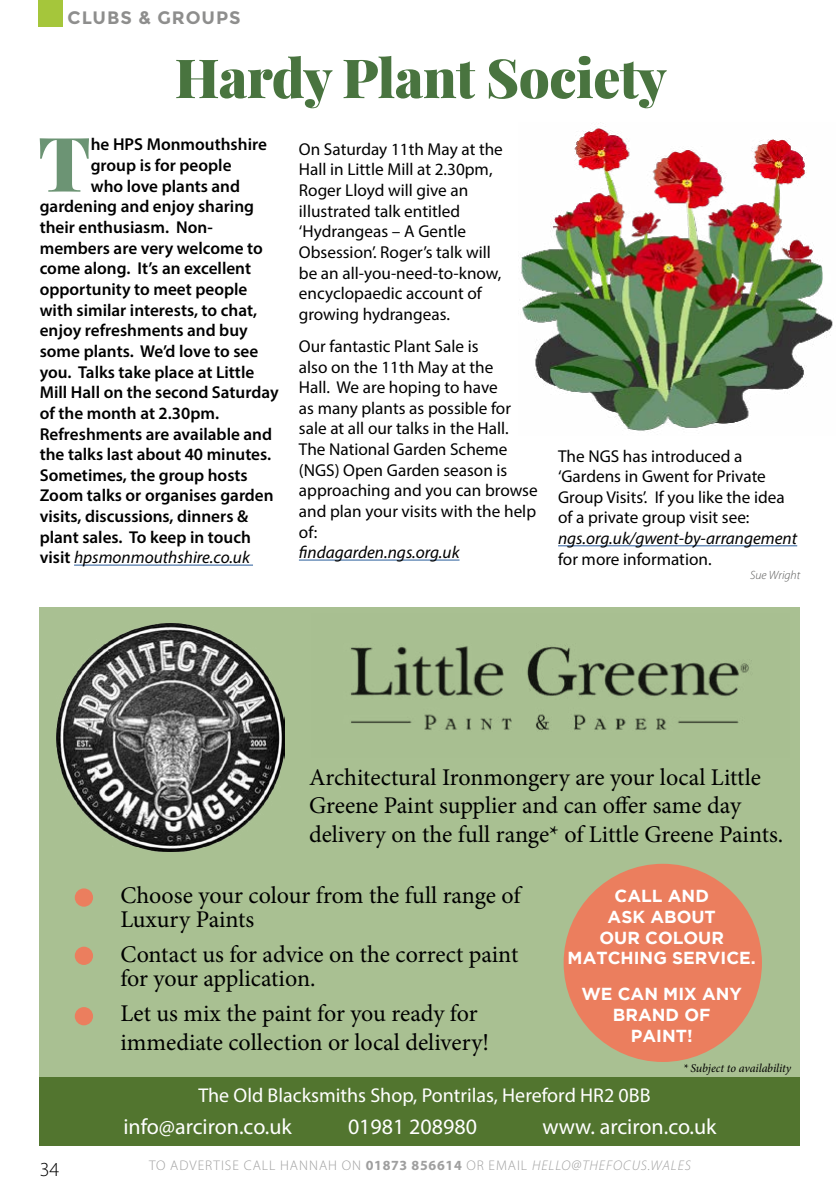
<style>
.page{position:relative;width:840px;height:1191px;background:#fff}
.page>*{position:absolute;margin:0;border:0;box-sizing:border-box;transform-origin:0 0}
.t1{font:900 75.4px "Playfair Display";color:#6c9474}
.t2{font:900 54px "Playfair Display";letter-spacing:-.01em;color:#49743f}
.t3{font:24px/28.8px "Minion Pro";color:#000}
.t4{font:22px "Myriad Pro";color:#fff}
.t5{font:20px "Myriad Pro";color:#fff}
.t6{font:300 20px "Myriad Pro";color:#000}
.t7{font:700 18px "Montserrat";letter-spacing:.05em;color:#8e8e8d}
.t8{font:700 17.4px/20.8px "Gotham";color:#fff;text-align:center}
.t9{font:17.2px/20.6px "Myriad Pro";color:#000}
.t10{font:600 17.2px "Myriad Pro";color:#000}
.t11{font:italic 17.2px "Myriad Pro";color:#000}
.t12{font:300 14px "Myriad Pro";letter-spacing:.07em;color:#9f9f9f}
.t13{font:italic 12px "Minion Pro";letter-spacing:-.01em;color:#000}
.t14{font:italic 300 12px "Myriad Pro";color:#575756}
.s1{font-weight:600;font-style:normal}
.s2{font-weight:700}
.s3{font-style:italic}
</style>
<div class="page">
<hr style="left:74px;top:564px;width:179px;height:1px;background:#275b9b">
<div style="left:40px;top:607px;width:759px;height:538px;background:#a9c092"></div>
<img style="left:56px;top:623px;width:228px;height:228px">
<div style="left:40px;top:1077px;width:759px;height:68px;background:#52752f"></div>
<img style="left:350px;top:645px;width:402px;height:87px">
<div style="left:563px;top:863px;width:198px;height:199px;background:#eb7e5e;border-radius:50%"></div>
<div style="left:75px;top:888px;width:18px;height:18px;background:#eb7e5e;border-radius:50%"></div>
<div style="left:75px;top:946px;width:18px;height:19px;background:#eb7e5e;border-radius:50%"></div>
<div style="left:75px;top:1007px;width:18px;height:18px;background:#eb7e5e;border-radius:50%"></div>
<hr style="left:299px;top:559px;width:160px;height:1px;background:#275b9b">
<hr style="left:557px;top:545px;width:239px;height:1px;background:#275b9b">
<img style="left:521px;top:128px;width:312px;height:303px">
<div style="left:39px;top:0;width:24px;height:27px;background:#a5c63b"></div>
<p class="t7" style="left:68px;top:7px;width:174px">CLUBS &amp; GROUPS</p>
<h2 class="t2" style="left:175px;top:35px;width:493px">Hardy Plant Society</h2>
<h1 class="t1" style="left:38px;top:104px;width:54px">T</h1>
<p class="t10" style="left:91px;top:134px;width:177px">he HPS Monmouthshire</p>
<p class="t10" style="left:91px;top:154px;width:142px">group is for people</p>
<p class="t10" style="left:91px;top:175px;width:151px">who love plants and</p>
<p class="t10" style="left:40px;top:196px;width:216px">gardening and enjoy sharing</p>
<p class="t10" style="left:40px;top:216px;width:174px">their enthusiasm. Non-</p>
<p class="t10" style="left:40px;top:237px;width:224px">members are very welcome to</p>
<p class="t10" style="left:40px;top:258px;width:213px">come along. It’s an excellent</p>
<p class="t10" style="left:40px;top:278px;width:209px">opportunity to meet people</p>
<p class="t10" style="left:40px;top:299px;width:219px">with similar interests, to chat,</p>
<p class="t10" style="left:40px;top:319px;width:209px">enjoy refreshments and buy</p>
<p class="t10" style="left:40px;top:340px;width:220px">some plants. We’d love to see</p>
<p class="t10" style="left:40px;top:361px;width:216px">you. Talks take place at Little</p>
<p class="t10" style="left:40px;top:381px;width:240px">Mill Hall on the second Saturday</p>
<p class="t10" style="left:40px;top:402px;width:181px">of the month at 2.30pm.</p>
<p class="t10" style="left:40px;top:423px;width:234px">Refreshments are available and</p>
<p class="t10" style="left:40px;top:443px;width:233px">the talks last about 40 minutes.</p>
<p class="t10" style="left:40px;top:464px;width:209px">Sometimes, the group hosts</p>
<p class="t10" style="left:40px;top:485px;width:235px">Zoom talks or organises garden</p>
<p class="t10" style="left:40px;top:505px;width:210px">visits, discussions, dinners &amp;</p>
<p class="t10" style="left:40px;top:526px;width:213px">plant sales. To keep in touch</p>
<p class="t11" style="left:40px;top:547px;width:211px"><span class="s1">visit</span> hpsmonmouthshire.co.uk</p>
<p class="t9" style="left:299px;top:138px;width:205px">On Saturday 11th May at the<br>Hall in Little Mill at 2.30pm,<br>Roger Lloyd will give an illustrated talk entitled ‘Hydrangeas – A Gentle<br>Obsession’. Roger’s talk will be an all-you-need-to-know, encyclopaedic account of growing hydrangeas.</p>
<p class="t9" style="left:299px;top:335px;width:240px">Our fantastic Plant Sale is<br>also on the 11th May at the<br>Hall. We are hoping to have<br>as many plants as possible for sale at all our talks in the Hall.<br>The National Garden Scheme (NGS) Open Garden season is approaching and you can browse and plan your visits with the help of:</p>
<p class="t11" style="left:299px;top:542px;width:162px">findagarden.ngs.org.uk</p>
<p class="t9" style="left:557px;top:445px;width:228px">The NGS has introduced a ‘Gardens in Gwent for Private<br>Group Visits’. If you like the idea of a private group visit see:</p>
<p class="t11" style="left:557px;top:528px;width:240px">ngs.org.uk/gwent-by-arrangement</p>
<p class="t9" style="left:557px;top:548px;width:155px">for more information.</p>
<p class="t14" style="left:749px;top:568px;width:51px">Sue Wright</p>
<h3 class="t3" style="left:309px;top:762px;width:475px">Architectural Ironmongery are your local Little<br>Greene Paint supplier and can offer same day delivery on the full range* of Little Greene Paints.</h3>
<h3 class="t3" style="left:120px;top:883px;width:401px;line-height:24px;text-indent:-40px">• Choose your colour from the full range of<br>Luxury Paints</h3>
<h3 class="t3" style="left:120px;top:942px;width:399px;line-height:24px;text-indent:-40px">• Contact us for advice on the correct paint for your application.</h3>
<h3 class="t3" style="left:120px;top:999px;width:370px;text-indent:-40px">• Let us mix the paint for you ready for immediate collection or local delivery!</h3>
<p class="t8" style="left:567px;top:885px;width:189px">CALL AND<br>ASK ABOUT<br>OUR COLOUR<br>MATCHING SERVICE.</p>
<p class="t8" style="left:581px;top:983px;width:162px">WE CAN MIX ANY<br>BRAND OF<br>PAINT!</p>
<p class="t13" style="left:682px;top:1060px;width:110px">* Subject to availability</p>
<p class="t5" style="left:198px;top:1083px;width:453px">The Old Blacksmiths Shop, Pontrilas, Hereford HR2 0BB</p>
<p class="t4" style="left:123px;top:1112px;width:170px">info@arciron.co.uk</p>
<p class="t4" style="left:348px;top:1112px;width:130px">01981 208980</p>
<p class="t4" style="left:542px;top:1112px;width:176px">www. arciron.co.uk</p>
<p class="t6" style="left:40px;top:1156px;width:21px">34</p>
<p class="t12" style="left:149px;top:1157px;width:543px">TO ADVERTISE CALL HANNAH ON <span class="s2">01873 856614</span> OR EMAIL <span class="s3">HELLO@THEFOCUS.WALES</span></p>
</div>
